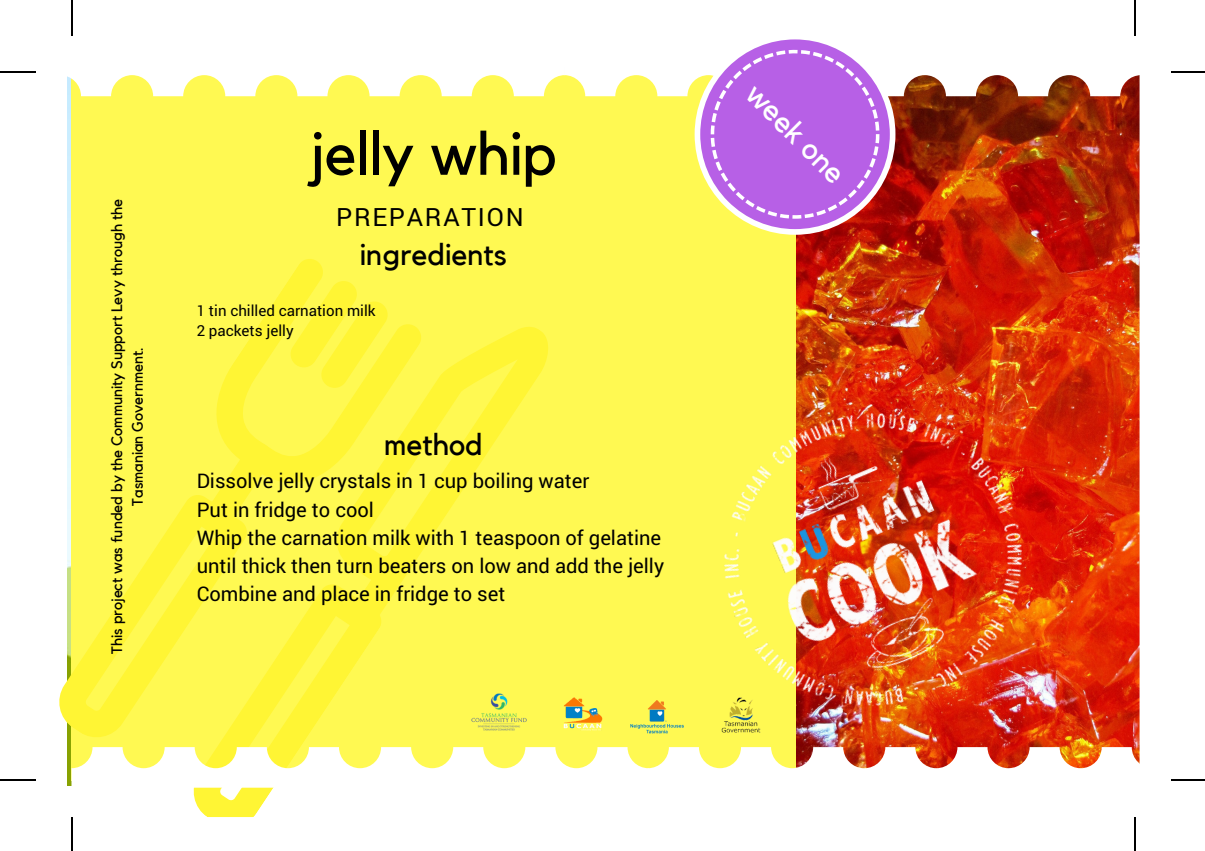
<style>
.page{position:relative;width:1205px;height:851px;background:#fff}
.page>*{position:absolute;margin:0;border:0;box-sizing:border-box;transform-origin:0 0}
.t1{font:60.5px "Kollektif";color:#000}
.t2{font:30.25px "Kollektif";color:#000}
.t3{font:30.25px "Kollektif";color:#fff}
.t4{font:25.25px "Roboto";letter-spacing:.07em;color:#000}
.t5{font:20.25px/28.2px "Roboto";color:#000}
.t6{font:15px/20.8px "Kollektif";color:#000;text-align:center}
.t7{font:15px/20.8px "Roboto";color:#000}
</style>
<div class="page">
<img style="left:796px;top:235px;width:343px;height:512px">
<div style="left:71px;top:71px;width:725px;height:710px;background:#fff952"></div>
<img style="left:630px;top:304px;width:502px;height:443px">
<svg style="left:216px;top:259px;width:109px;height:224px"></svg>
<svg style="left:285px;top:276px;width:72px;height:117px"></svg>
<svg style="left:59px;top:490px;width:186px;height:259px"></svg>
<svg style="left:197px;top:437px;width:80px;height:101px"></svg>
<svg style="left:182px;top:579px;width:193px;height:237px"></svg>
<svg style="left:344px;top:594px;width:49px;height:41px"></svg>
<svg style="left:325px;top:298px;width:223px;height:296px"></svg>
<img style="left:721px;top:696px;width:41px;height:38px">
<img style="left:563px;top:697px;width:40px;height:34px">
<svg style="left:71px;top:747px;width:1069px;height:40px"></svg>
<svg style="left:67px;top:39px;width:1073px;height:196px"></svg>
<img style="left:631px;top:700px;width:52px;height:34px">
<img style="left:471px;top:693px;width:56px;height:37px">
<hr style="left:71px;top:0;width:2px;height:36px;background:#000">
<hr style="left:0;top:71px;width:36px;height:2px;background:#000">
<hr style="left:1134px;top:0;width:2px;height:36px;background:#000">
<hr style="left:1171px;top:71px;width:34px;height:2px;background:#000">
<hr style="left:1134px;top:816px;width:2px;height:34px;background:#000">
<hr style="left:1171px;top:779px;width:34px;height:2px;background:#000">
<hr style="left:71px;top:816px;width:2px;height:34px;background:#000">
<hr style="left:0;top:779px;width:36px;height:2px;background:#000">
<p class="t6" style="left:107px;top:653px;width:456px;rotate:-90deg">This project was funded by the Community Support Levy through the<br>Tasmanian Government.</p>
<h1 class="t1" style="left:310px;top:126px;width:248px">jelly whip</h1>
<p class="t4" style="left:336px;top:199px;width:189px">PREPARATION</p>
<h2 class="t2" style="left:360px;top:240px;width:148px">ingredients</h2>
<p class="t7" style="left:197px;top:299px;width:180px">1 tin chilled carnation milk<br>2 packets jelly</p>
<h2 class="t2" style="left:384px;top:430px;width:100px">method</h2>
<p class="t5" style="left:197px;top:466px;width:469px">Dissolve jelly crystals in 1 cup boiling water<br>Put in fridge to cool<br>Whip the carnation milk with 1 teaspoon of gelatine until thick then turn beaters on low and add the jelly Combine and place in fridge to set</p>
<h2 class="t3" style="left:761px;top:78px;width:128px;rotate:45deg">week one</h2>
</div>
